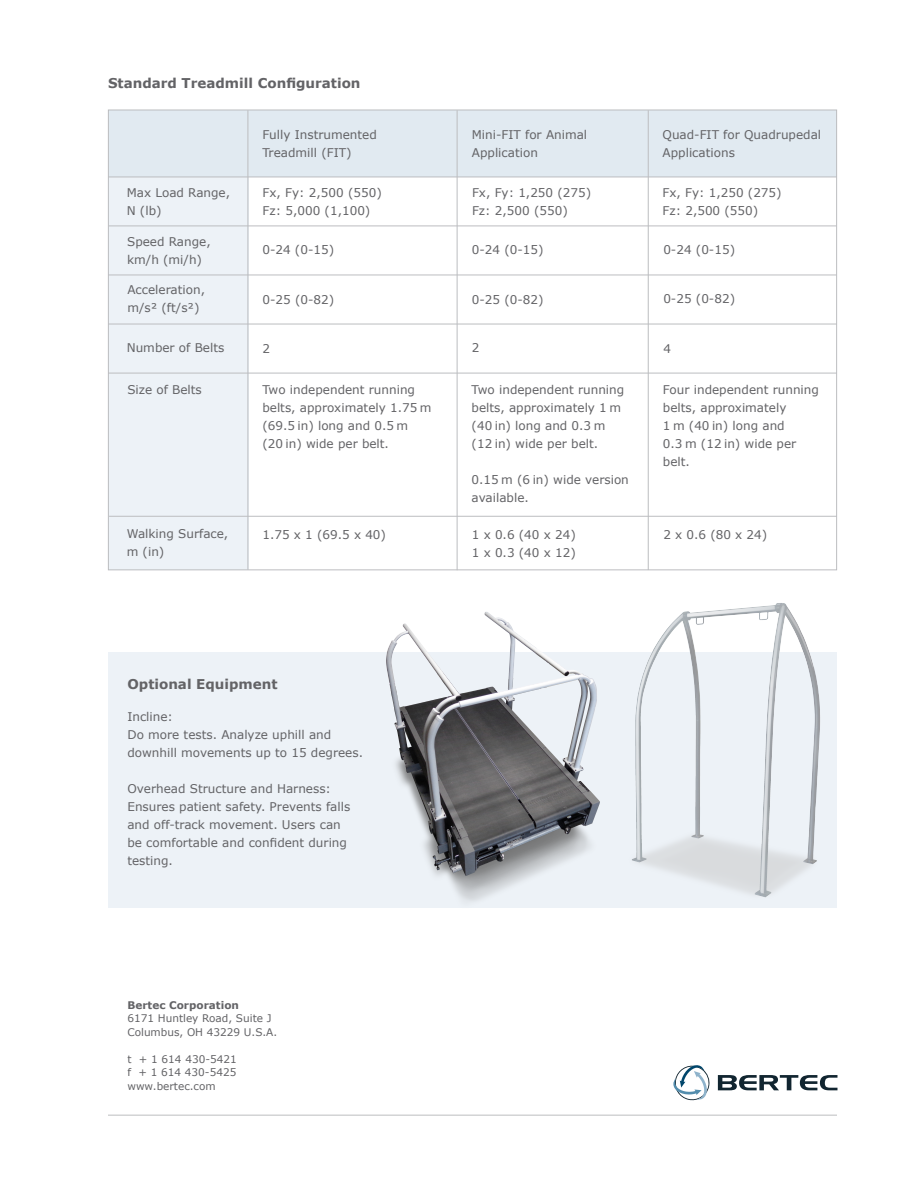
<style>
.page{position:relative;width:918px;height:1188px;background:#fff}
.page>*{position:absolute;margin:0;border:0;box-sizing:border-box;transform-origin:0 0}
.t1{font:700 13.5px "Verdana";color:#636366}
.Paragraph_Style_1{font:12px/18px "Verdana";color:#636366}
.t2{font:10.5px "Verdana";color:#636366}
.t3{font:700 10.5px "Verdana";color:#636366}
</style>
<div class="page">
<div style="left:108px;top:652px;width:729px;height:256px;background:#edf2f7"></div>
<svg style="left:673px;top:1065px;width:37px;height:36px"></svg>
<svg style="left:718px;top:1075px;width:119px;height:15px"></svg>
<div style="left:108px;top:110px;width:140px;height:460px;background:#edf2f7"></div>
<div style="left:108px;top:110px;width:729px;height:67px;background:#e1eaf1"></div>
<hr style="left:248px;top:110px;width:1px;height:460px;background:#bcbdc0">
<hr style="left:648px;top:110px;width:1px;height:460px;background:#bcbdc0">
<hr style="left:457px;top:110px;width:1px;height:460px;background:#bcbdc0">
<hr style="left:109px;top:226px;width:728px;height:1px;background:#bcbdc0">
<hr style="left:108px;top:324px;width:729px;height:1px;background:#bcbdc0">
<hr style="left:109px;top:516px;width:728px;height:1px;background:#bcbdc0">
<hr style="left:108px;top:177px;width:729px;height:1px;background:#bcbdc0">
<hr style="left:108px;top:275px;width:729px;height:1px;background:#bcbdc0">
<hr style="left:108px;top:373px;width:729px;height:1px;background:#bcbdc0">
<hr style="left:108px;top:1115px;width:729px;height:1px;background:#bcbdc0">
<img style="left:386px;top:612px;width:200px;height:289px">
<img style="left:586px;top:564px;width:247px;height:334px">
<p class="t1" style="left:108px;top:75px;width:254px">Standard Treadmill Configuration</p>
<p class="Paragraph_Style_1" style="left:262px;top:125px;width:116px">Fully Instrumented<br>Treadmill (FIT)</p>
<p class="Paragraph_Style_1" style="left:472px;top:125px;width:117px">Mini-FIT for Animal</p>
<p class="Paragraph_Style_1" style="left:472px;top:143px;width:68px">Application</p>
<p class="Paragraph_Style_1" style="left:127px;top:183px;width:105px">Max Load Range,</p>
<p class="Paragraph_Style_1" style="left:127px;top:201px;width:36px">N (lb)</p>
<p class="Paragraph_Style_1" style="left:263px;top:183px;width:121px">Fx, Fy: 2,500 (550)</p>
<p class="Paragraph_Style_1" style="left:263px;top:201px;width:109px">Fz: 5,000 (1,100)</p>
<p class="Paragraph_Style_1" style="left:472px;top:183px;width:121px">Fx, Fy: 1,250 (275)</p>
<p class="Paragraph_Style_1" style="left:472px;top:201px;width:97px">Fz: 2,500 (550)</p>
<p class="Paragraph_Style_1" style="left:663px;top:125px;width:160px">Quad-FIT for Quadrupedal</p>
<p class="Paragraph_Style_1" style="left:663px;top:143px;width:74px">Applications</p>
<p class="Paragraph_Style_1" style="left:663px;top:183px;width:121px">Fx, Fy: 1,250 (275)</p>
<p class="Paragraph_Style_1" style="left:663px;top:201px;width:97px">Fz: 2,500 (550)</p>
<p class="Paragraph_Style_1" style="left:127px;top:232px;width:85px">Speed Range,</p>
<p class="Paragraph_Style_1" style="left:127px;top:250px;width:76px">km/h (mi/h)</p>
<p class="Paragraph_Style_1" style="left:127px;top:281px;width:79px">Acceleration,</p>
<p class="Paragraph_Style_1" style="left:127px;top:299px;width:74px">m/s² (ft/s²)</p>
<p class="Paragraph_Style_1" style="left:127px;top:339px;width:99px">Number of Belts</p>
<p class="Paragraph_Style_1" style="left:127px;top:380px;width:76px">Size of Belts</p>
<p class="Paragraph_Style_1" style="left:127px;top:525px;width:103px">Walking Surface,</p>
<p class="Paragraph_Style_1" style="left:127px;top:543px;width:39px">m (in)</p>
<p class="Paragraph_Style_1" style="left:262px;top:241px;width:73px">0-24 (0-15)</p>
<p class="Paragraph_Style_1" style="left:472px;top:240px;width:73px">0-24 (0-15)</p>
<p class="Paragraph_Style_1" style="left:663px;top:241px;width:73px">0-24 (0-15)</p>
<p class="Paragraph_Style_1" style="left:262px;top:290px;width:73px">0-25 (0-82)</p>
<p class="Paragraph_Style_1" style="left:472px;top:291px;width:73px">0-25 (0-82)</p>
<p class="Paragraph_Style_1" style="left:663px;top:290px;width:73px">0-25 (0-82)</p>
<p class="Paragraph_Style_1" style="left:262px;top:339px;width:9px">2</p>
<p class="Paragraph_Style_1" style="left:472px;top:339px;width:9px">2</p>
<p class="Paragraph_Style_1" style="left:663px;top:339px;width:9px">4</p>
<p class="Paragraph_Style_1" style="left:262px;top:380px;width:154px">Two independent running</p>
<p class="Paragraph_Style_1" style="left:262px;top:398px;width:171px">belts, approximately 1.75 m (69.5 in) long and 0.5 m</p>
<p class="Paragraph_Style_1" style="left:262px;top:434px;width:128px">(20 in) wide per belt.</p>
<p class="Paragraph_Style_1" style="left:472px;top:380px;width:154px">Two independent running belts, approximately 1 m</p>
<p class="Paragraph_Style_1" style="left:472px;top:416px;width:135px">(40 in) long and 0.3 m</p>
<p class="Paragraph_Style_1" style="left:472px;top:434px;width:128px">(12 in) wide per belt.</p>
<p class="Paragraph_Style_1" style="left:472px;top:470px;width:159px">0.15 m (6 in) wide version available.</p>
<p class="Paragraph_Style_1" style="left:663px;top:380px;width:158px">Four independent running</p>
<p class="Paragraph_Style_1" style="left:663px;top:398px;width:125px">belts, approximately</p>
<p class="Paragraph_Style_1" style="left:663px;top:416px;width:123px">1 m (40 in) long and</p>
<p class="Paragraph_Style_1" style="left:663px;top:434px;width:135px">0.3 m (12 in) wide per belt.</p>
<p class="Paragraph_Style_1" style="left:262px;top:525px;width:125px">1.75 x 1 (69.5 x 40)</p>
<p class="Paragraph_Style_1" style="left:472px;top:525px;width:106px">1 x 0.6 (40 x 24)</p>
<p class="Paragraph_Style_1" style="left:472px;top:543px;width:106px">1 x 0.3 (40 x 12)</p>
<p class="Paragraph_Style_1" style="left:663px;top:525px;width:106px">2 x 0.6 (80 x 24)</p>
<p class="t1" style="left:127px;top:676px;width:152px">Optional Equipment</p>
<p class="Paragraph_Style_1" style="left:127px;top:707px;width:47px">Incline:</p>
<p class="Paragraph_Style_1" style="left:127px;top:725px;width:237px">Do more tests. Analyze uphill and downhill movements up to 15 degrees.</p>
<p class="Paragraph_Style_1" style="left:127px;top:779px;width:205px">Overhead Structure and Harness:</p>
<p class="Paragraph_Style_1" style="left:127px;top:797px;width:224px">Ensures patient safety. Prevents falls and off-track movement. Users can be comfortable and confident during testing.</p>
<p class="t3" style="left:127px;top:998px;width:113px">Bertec Corporation</p>
<p class="t2" style="left:127px;top:1012px;width:146px">6171 Huntley Road, Suite J</p>
<p class="t2" style="left:127px;top:1025px;width:151px">Columbus, OH 43229 U.S.A.</p>
<p class="t2" style="left:127px;top:1052px;width:111px">t + 1 614 430-5421</p>
<p class="t2" style="left:127px;top:1066px;width:110px">f + 1 614 430-5425</p>
<p class="t2" style="left:127px;top:1079px;width:90px">www.bertec.com</p>
</div>
